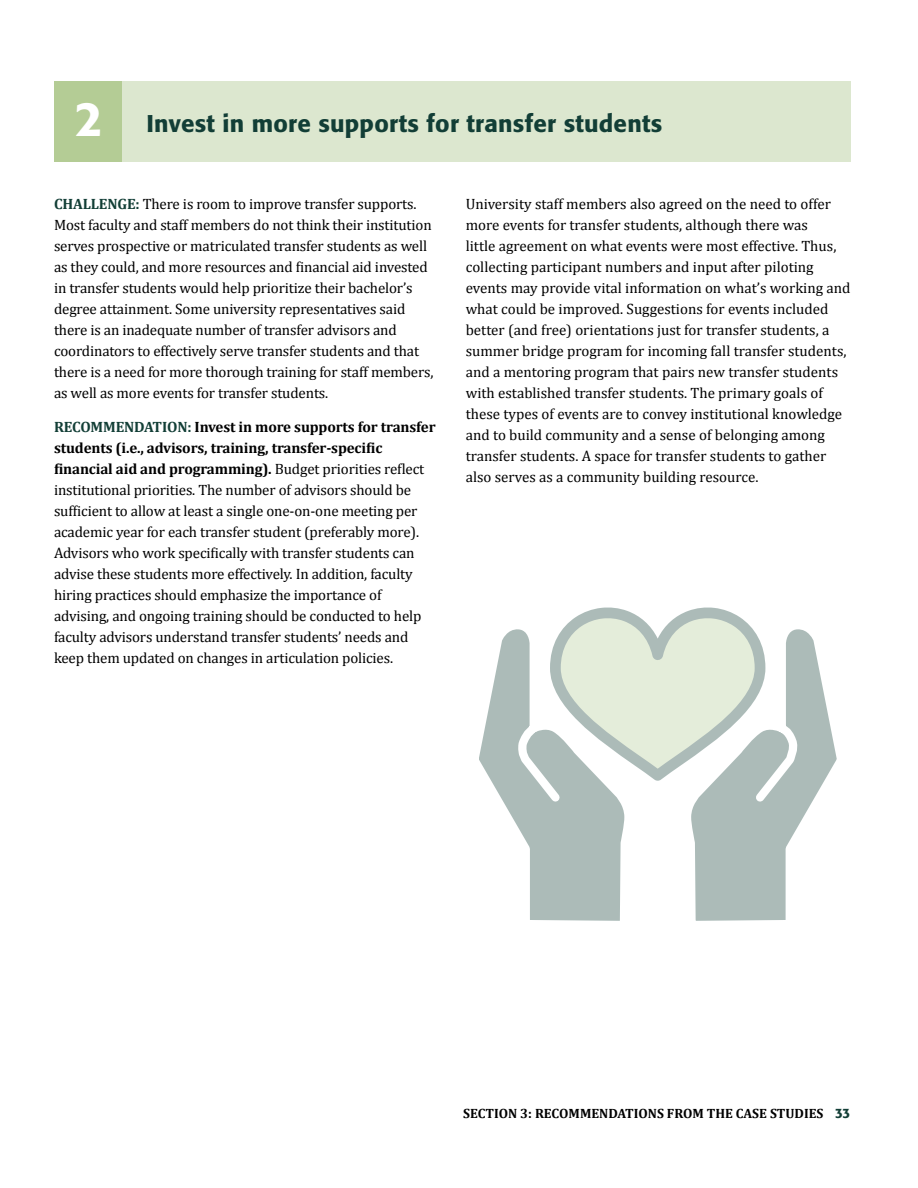
<style>
.page{position:relative;width:918px;height:1188px;background:#fff}
.page>*{position:absolute;margin:0;border:0;box-sizing:border-box;transform-origin:0 0}
.t1{font:500 24px "Formata";letter-spacing:.01em;color:#123e36}
.t2{font:15px/21px "Cambria";letter-spacing:-.01em;color:#000}
.t3{font:700 13.5px "Cambria";color:#000}
.t4{font:500 13.5px "Formata";color:#123e36}
.s1{font-size:48px;color:#fff}
.s2{font-weight:700;color:#123e36}
.s3{font-weight:700}
</style>
<div class="page">
<div style="left:54px;top:81px;width:796px;height:81px;background:#dce7cf"></div>
<div style="left:54px;top:81px;width:68px;height:81px;background:#b4cc95"></div>
<svg style="left:574px;top:607px;width:105px;height:174px"></svg>
<svg style="left:679px;top:607px;width:158px;height:314px"></svg>
<svg style="left:479px;top:618px;width:158px;height:303px"></svg>
<h1 class="t1" style="left:75px;top:108px;width:589px"><span class="s1">2</span> Invest in more supports for transfer students</h1>
<p class="t2" style="left:54px;top:194px;width:381px"><span class="s2">CHALLENGE:</span> There is room to improve transfer supports.<br>Most faculty and staff members do not think their institution serves prospective or matriculated transfer students as well as they could, and more resources and financial aid invested in transfer students would help prioritize their bachelor’s degree attainment. Some university representatives said there is an inadequate number of transfer advisors and coordinators to effectively serve transfer students and that there is a need for more thorough training for staff members, as well as more events for transfer students.</p>
<p class="t2" style="left:54px;top:416px;width:383px"><span class="s2">RECOMMENDATION:</span> <span class="s3">Invest in more supports for transfer students (i.e., advisors, training, transfer-specific financial aid and programming).</span> Budget priorities reflect institutional priorities. The number of advisors should be sufficient to allow at least a single one-on-one meeting per academic year for each transfer student (preferably more).<br>Advisors who work specifically with transfer students can advise these students more effectively. In addition, faculty hiring practices should emphasize the importance of advising, and ongoing training should be conducted to help faculty advisors understand transfer students’ needs and keep them updated on changes in articulation policies.</p>
<p class="t2" style="left:466px;top:194px;width:386px">University staff members also agreed on the need to offer more events for transfer students, although there was<br>little agreement on what events were most effective. Thus, collecting participant numbers and input after piloting events may provide vital information on what’s working and what could be improved. Suggestions for events included better (and free) orientations just for transfer students, a summer bridge program for incoming fall transfer students, and a mentoring program that pairs new transfer students with established transfer students. The primary goals of these types of events are to convey institutional knowledge and to build community and a sense of belonging among transfer students. A space for transfer students to gather also serves as a community building resource.</p>
<p class="t3" style="left:463px;top:1105px;width:362px">SECTION 3: RECOMMENDATIONS FROM THE CASE STUDIES</p>
<p class="t4" style="left:835px;top:1105px;width:17px">33</p>
</div>
